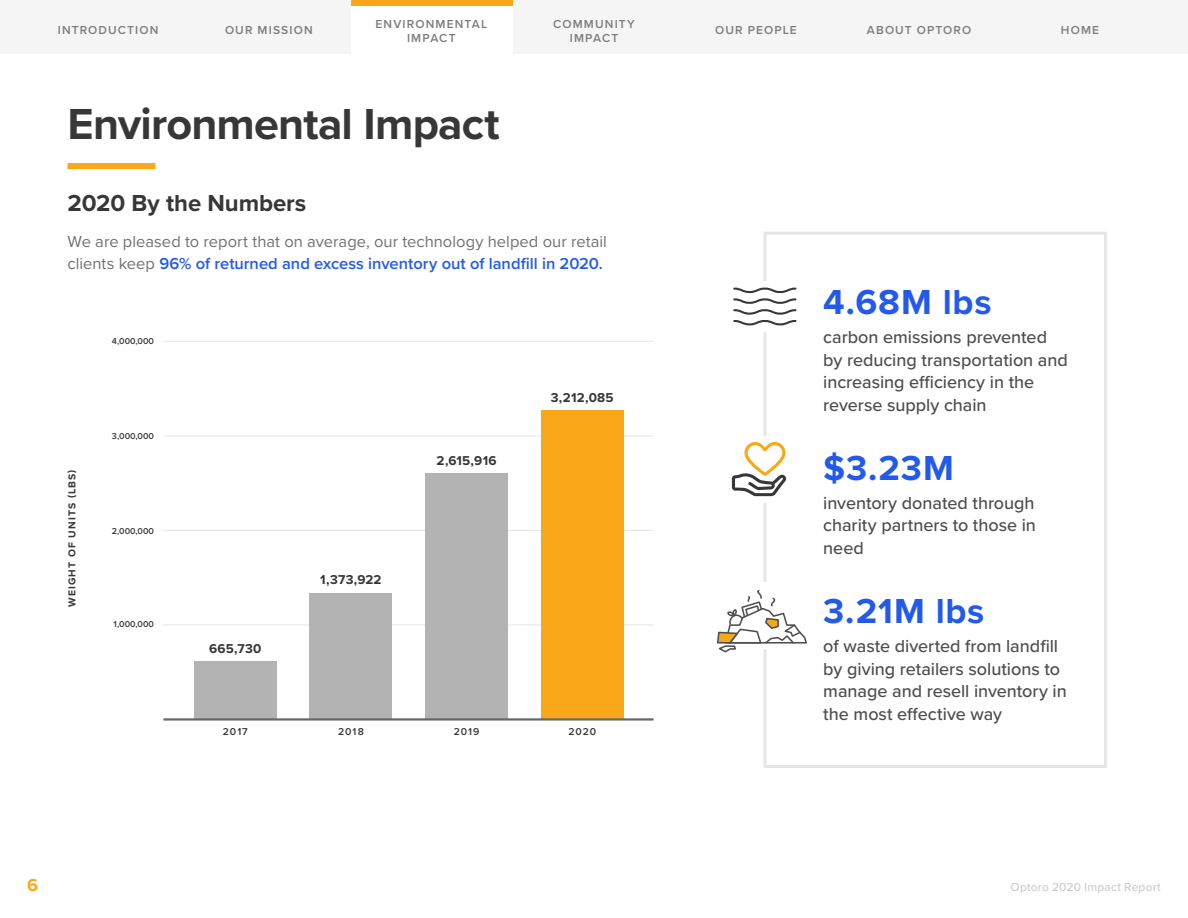
<style>
.page{position:relative;width:1188px;height:918px;background:#fff}
.page>*{position:absolute;margin:0;border:0;box-sizing:border-box;transform-origin:0 0}
.t1{font:700 45px "Proxima Nova";letter-spacing:-.015em;color:#373737}
.t2{font:700 36px "Proxima Nova";letter-spacing:.02em;color:#235aeb}
.t3{font:700 24px "Proxima Nova";letter-spacing:-.005em;color:#373737}
.t4{font:500 18px/22.5px "Proxima Nova";letter-spacing:-.005em;color:#4d4d4d}
.t5{font:700 18px "Proxima Nova";color:#faa818}
.t6{font:16.5px/22.5px "Proxima Nova";letter-spacing:.005em;color:#717171}
.t7{font:700 13.35px "Proxima Nova";letter-spacing:.02em;color:#373737}
.t8{font:600 12px/13.5px "Proxima Nova";letter-spacing:.095em;color:#7d7d7d;text-align:center}
.t9{font:500 12px "Proxima Nova";letter-spacing:.015em;color:#ccc}
.t10{font:700 10.35px "Proxima Nova";letter-spacing:.1em;color:#373737}
.t11{font:600 10.35px "Proxima Nova";letter-spacing:.09em;color:#373737}
.t12{font:600 8.85px "Proxima Nova";color:#373737}
.s1{font-weight:600;color:#235aeb}
</style>
<div class="page">
<div style="left:0;top:0;width:1188px;height:54px;background:#f5f5f5"></div>
<div style="left:351px;top:0;width:162px;height:54px;background:#fff"></div>
<div style="left:351px;top:0;width:162px;height:6px;background:#faa818"></div>
<div style="left:764px;top:232px;width:343px;height:536px;border:3px solid #e6e6e6"></div>
<div style="left:68px;top:163px;width:88px;height:6px;background:#faa818"></div>
<hr style="left:163px;top:624px;width:491px;height:1px;background:#e6e7e8">
<hr style="left:163px;top:530px;width:491px;height:1px;background:#e6e7e8">
<hr style="left:163px;top:435px;width:491px;height:1px;background:#e6e7e8">
<hr style="left:163px;top:341px;width:491px;height:1px;background:#e6e7e8">
<div style="left:194px;top:661px;width:83px;height:58px;background:#b3b3b3"></div>
<div style="left:310px;top:593px;width:82px;height:126px;background:#b3b3b3"></div>
<div style="left:425px;top:473px;width:83px;height:246px;background:#b3b3b3"></div>
<div style="left:541px;top:410px;width:82px;height:309px;background:#faa818"></div>
<hr style="left:163px;top:718px;width:491px;height:3px;background:#666">
<div style="left:757px;top:582px;width:14px;height:67px;background:#fff"></div>
<div style="left:757px;top:436px;width:14px;height:67px;background:#fff"></div>
<div style="left:757px;top:281px;width:14px;height:50px;background:#fff"></div>
<svg style="left:717px;top:590px;width:90px;height:62px"></svg>
<svg style="left:733px;top:287px;width:64px;height:39px"></svg>
<svg style="left:732px;top:442px;width:54px;height:54px"></svg>
<p class="t8" style="left:225px;top:23px;width:89px">OUR MISSION</p>
<p class="t8" style="left:375px;top:17px;width:113px">ENVIRONMENTAL<br>IMPACT</p>
<p class="t8" style="left:553px;top:17px;width:83px">COMMUNITY<br>IMPACT</p>
<p class="t8" style="left:58px;top:23px;width:102px">INTRODUCTION</p>
<p class="t8" style="left:715px;top:23px;width:83px">OUR PEOPLE</p>
<p class="t8" style="left:867px;top:23px;width:106px">ABOUT OPTORO</p>
<p class="t8" style="left:1061px;top:23px;width:40px">HOME</p>
<h1 class="t1" style="left:68px;top:91px;width:434px">Environmental Impact</h1>
<h3 class="t3" style="left:68px;top:185px;width:240px">2020 By the Numbers</h3>
<p class="t6" style="left:68px;top:229px;width:541px">We are pleased to report that on average, our technology helped our retail clients keep <span class="s1">96% of returned and excess inventory out of landfill in 2020.</span></p>
<p class="t10" style="left:64px;top:607px;width:138px;rotate:-90deg">WEIGHT OF UNITS (LBS)</p>
<p class="t12" style="left:112px;top:334px;width:44px">4,000,000</p>
<p class="t12" style="left:112px;top:429px;width:44px">3,000,000</p>
<p class="t12" style="left:112px;top:524px;width:44px">2,000,000</p>
<p class="t12" style="left:114px;top:618px;width:42px">1,000,000</p>
<p class="t7" style="left:209px;top:639px;width:54px">665,730</p>
<p class="t11" style="left:223px;top:724px;width:26px">2017</p>
<p class="t7" style="left:320px;top:570px;width:63px">1,373,922</p>
<p class="t7" style="left:437px;top:450px;width:61px">2,615,916</p>
<p class="t7" style="left:551px;top:387px;width:64px">3,212,085</p>
<p class="t11" style="left:338px;top:724px;width:27px">2018</p>
<p class="t11" style="left:454px;top:724px;width:27px">2019</p>
<p class="t11" style="left:568px;top:724px;width:29px">2020</p>
<h2 class="t2" style="left:823px;top:275px;width:170px">4.68M lbs</h2>
<p class="t4" style="left:823px;top:325px;width:246px">carbon emissions prevented by reducing transportation and increasing efficiency in the reverse supply chain</p>
<h2 class="t2" style="left:823px;top:441px;width:132px">$3.23M</h2>
<p class="t4" style="left:823px;top:491px;width:214px;text-align:justify">inventory donated through charity partners to those in need</p>
<h2 class="t2" style="left:823px;top:584px;width:163px">3.21M lbs</h2>
<p class="t4" style="left:823px;top:634px;width:245px">of waste diverted from landfill by giving retailers solutions to manage and resell inventory in the most effective way</p>
<p class="t5" style="left:27px;top:872px;width:12px">6</p>
<p class="t9" style="left:1011px;top:878px;width:152px">Optoro 2020 Impact Report</p>
</div>
